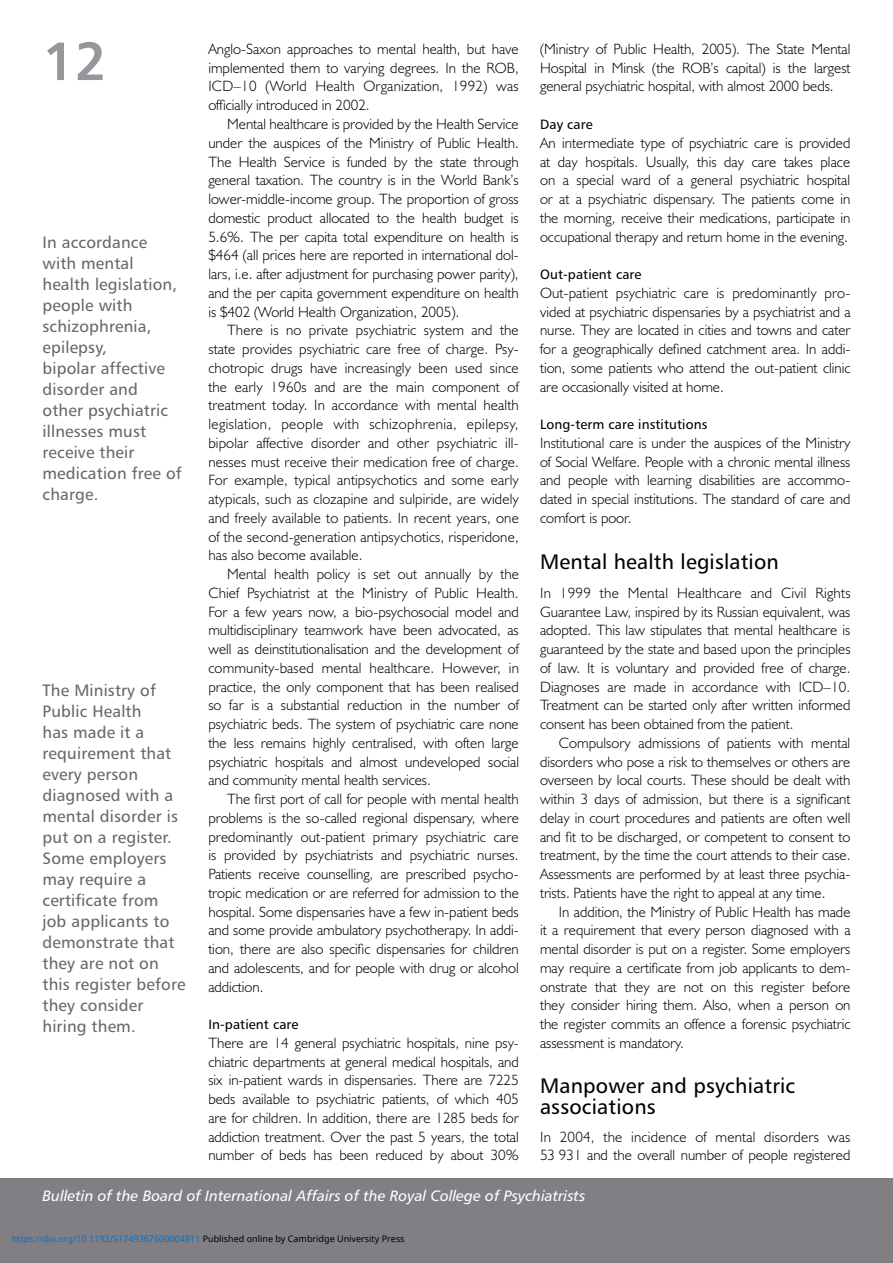
<style>
.page{position:relative;width:893px;height:1263px;background:#fff}
.page>*{position:absolute;margin:0;border:0;box-sizing:border-box;transform-origin:0 0}
.t1{font:54px "Humanist 777 BT Bold B";color:#97979b}
.t2{font:21px/21px "Humanist 777 BT Roman B";letter-spacing:.01em;color:#000}
.t3{font:16.5px/21px "Humanist 777 BT Roman B";letter-spacing:.01em;color:#68676c}
.t4{font:300 15px/18.8px "Humanist 521 BT";color:#000;text-align:justify}
.t5{font:15px "Humanist 777 BT Italic B";color:#fff}
.t6{font:13.5px "Humanist 777 BT Roman B";letter-spacing:.01em;color:#000}
.t7{font:9px "Noto Sans";color:#0172cf}
.s1{color:#000}
</style>
<div class="page">
<div style="left:0;top:1178px;width:893px;height:85px;background:#817f84"></div>
<h1 class="t1" style="left:43px;top:27px;width:66px">1 2</h1>
<p class="t3" style="left:43px;top:231px;width:141px">In accordance with mental health legislation, people with schizophrenia, epilepsy,<br>bipolar affective disorder and other psychiatric illnesses must receive their medication free of charge.</p>
<p class="t3" style="left:43px;top:679px;width:145px">The Ministry of<br>Public Health<br>has made it a requirement that every person diagnosed with a mental disorder is put on a register.<br>Some employers may require a certificate from job applicants to demonstrate that they are not on this register before they consider hiring them.</p>
<p class="t4" style="left:208px;top:39px;width:312px">Anglo-Saxon approaches to mental health, but have implemented them to varying degrees. In the ROB, ICD–10 (World Health Organization, 1992) was officially introduced in 2002.</p>
<p class="t4" style="left:208px;top:114px;width:312px;text-indent:19px">Mental healthcare is provided by the Health Service under the auspices of the Ministry of Public Health.<br>The Health Service is funded by the state through general taxation. The country is in the World Bank’s lower-middle-income group. The proportion of gross domestic product allocated to the health budget is 5.6%. The per capita total expenditure on health is $464 (all prices here are reported in international dol&shy;lars, i.e. after adjustment for purchasing power parity), and the per capita government expenditure on health is $402 (World Health Organization, 2005).</p>
<p class="t4" style="left:208px;top:320px;width:312px;text-indent:19px">There is no private psychiatric system and the state provides psychiatric care free of charge. Psy&shy;chotropic drugs have increasingly been used since the early 1960s and are the main component of treatment today. In accordance with mental health legislation, people with schizophrenia, epilepsy, bipolar affective disorder and other psychiatric ill&shy;nesses must receive their medication free of charge.<br>For example, typical antipsychotics and some early atypicals, such as clozapine and sulpiride, are widely and freely available to patients. In recent years, one of the second--generation antipsychotics, risperidone, has also become available.</p>
<p class="t4" style="left:208px;top:564px;width:312px;text-indent:19px">Mental health policy is set out annually by the Chief Psychiatrist at the Ministry of Public Health.<br>For a few years now, a bio-psychosocial model and multi-disciplinary teamwork have been advocated, as well as deinstitutionalisation and the development of community-based mental healthcare. However, in practice, the only component that has been realised so far is a substantial reduction in the number of psychiatric beds. The system of psychiatric care none the less remains highly centralised, with often large psychiatric hospitals and almost undeveloped social and community mental health services.</p>
<p class="t4" style="left:208px;top:789px;width:312px;text-indent:19px">The first port of call for people with mental health problems is the so-called regional dispensary, where predominantly out-patient primary psychiatric care is provided by psychiatrists and psychiatric nurses.<br>Patients receive counselling, are prescribed psycho&shy;tropic medication or are referred for admission to the hospital. Some dispensaries have a few in-patient beds and some provide ambulatory psychotherapy. In addi&shy;tion, there are also specific dispensaries for children and adolescents, and for people with drug or alcohol addiction.</p>
<p class="t6" style="left:208px;top:1016px;width:92px">In-patient care</p>
<p class="t4" style="left:208px;top:1033px;width:312px">There are 14 general psychiatric hospitals, nine psy&shy;chiatric departments at general medical hospitals, and six in-patient wards in dispensaries. There are 7225 beds available to psychiatric patients, of which 405 are for children. In addition, there are 1285 beds for addiction treatment. Over the past 5 years, the total number of beds has been reduced by about 30%</p>
<p class="t4" style="left:540px;top:39px;width:312px">(Ministry of Public Health, 2005). The State Mental Hospital in Minsk (the ROB’s capital) is the largest general psychiatric hospital, with almost 2000 beds.</p>
<p class="t6" style="left:540px;top:116px;width:54px">Day care</p>
<p class="t4" style="left:540px;top:133px;width:312px">An intermediate type of psychiatric care is provided at day hospitals. Usually, this day care takes place on a special ward of a general psychiatric hospital or at a psychiatric dispensary. The patients come in the morning, receive their medications, participate in occupational therapy and return home in the evening.</p>
<p class="t6" style="left:540px;top:266px;width:103px">Out-patient care</p>
<p class="t4" style="left:540px;top:283px;width:312px">Out-patient psychiatric care is predominantly pro&shy;vided at psychiatric dispensaries by a psychiatrist and a nurse. They are located in cities and towns and cater for a geographically defined catchment area. In addi&shy;tion, some patients who attend the out-patient clinic are occasionally visited at home.</p>
<p class="t6" style="left:540px;top:416px;width:169px">Long-term care institutions</p>
<p class="t4" style="left:540px;top:433px;width:312px">Institutional care is under the auspices of the Ministry of Social Welfare. People with a chronic mental illness and people with learning disabilities are accommo&shy;dated in special institutions. The standard of care and comfort is poor.</p>
<h2 class="t2" style="left:540px;top:551px;width:240px">Mental health legislation</h2>
<p class="t4" style="left:540px;top:583px;width:312px">In 1999 the Mental Healthcare and Civil Rights Guarantee Law, inspired by its Russian equivalent, was adopted. This law stipulates that mental healthcare is guaranteed by the state and based upon the principles of law. It is voluntary and provided free of charge.<br>Diagnoses are made in accordance with ICD–10.<br>Treatment can be started only after written informed consent has been obtained from the patient.</p>
<p class="t4" style="left:540px;top:733px;width:312px;text-indent:19px">Compulsory admissions of patients with mental disorders who pose a risk to themselves or others are overseen by local courts. These should be dealt with within 3 days of admission, but there is a significant delay in court procedures and patients are often well and fit to be discharged, or competent to consent to treatment, by the time the court attends to their case.<br>Assessments are performed by at least three psychia&shy;trists. Patients have the right to appeal at any time.</p>
<p class="t4" style="left:540px;top:902px;width:312px;text-indent:19px">In addition, the Ministry of Public Health has made it a requirement that every person diagnosed with a mental disorder is put on a register. Some employers may require a certificate from job applicants to dem&shy;onstrate that they are not on this register before they consider hiring them. Also, when a person on the register commits an offence a forensic psychiatric assessment is mandatory.</p>
<h2 class="t2" style="left:540px;top:1075px;width:257px">Manpower and psychiatric associations</h2>
<p class="t4" style="left:540px;top:1127px;width:312px">In 2004, the incidence of mental disorders was<br>53 931 and the overall number of people registered</p>
<p class="t5" style="left:43px;top:1186px;width:545px">Bulletin of the Board of International Affairs of the Royal College of Psychiatrists</p>
<p class="t7" style="left:12px;top:1232px;width:394px">https://doi.org/10.1192/S1749367600004811 <span class="s1">Published online by Cambridge University Press</span></p>
</div>
